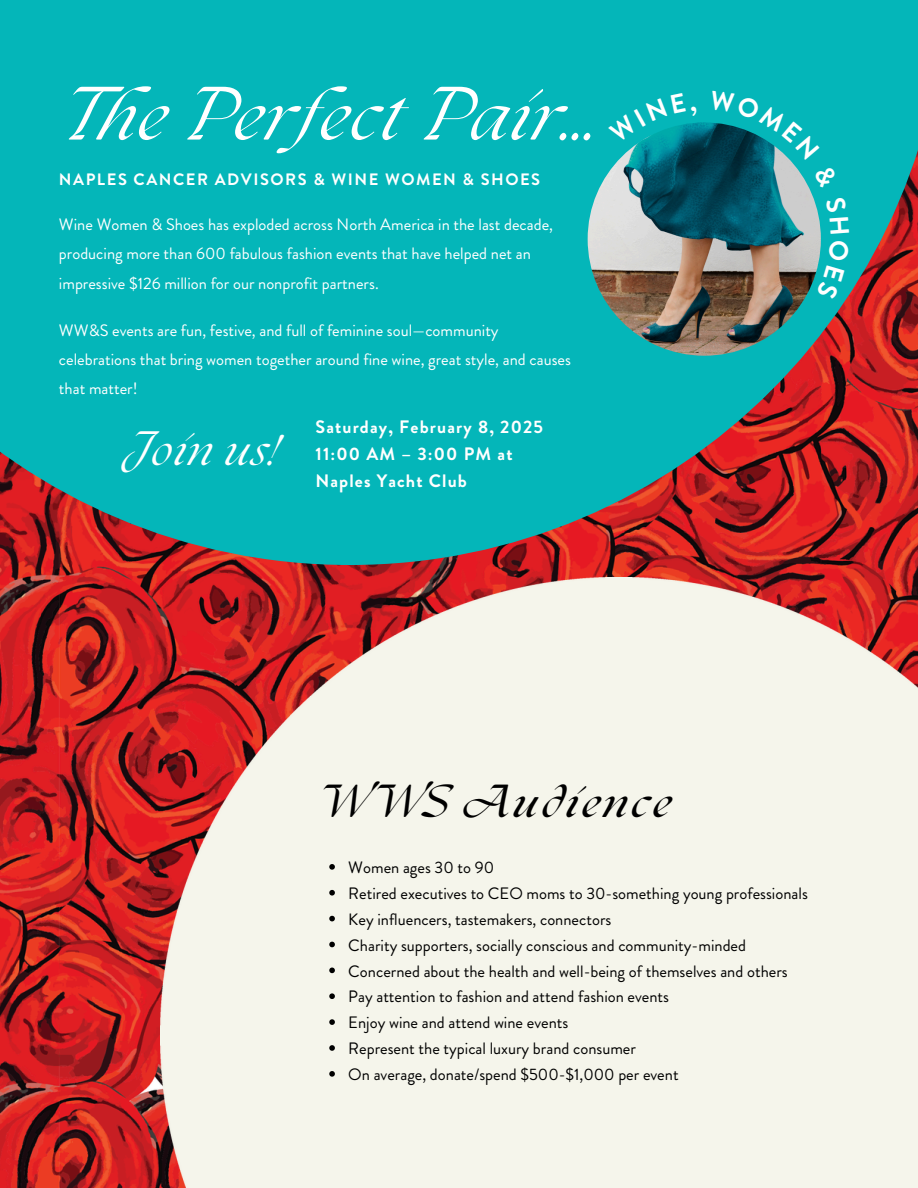
<style>
.page{position:relative;width:918px;height:1188px;background:#fff}
.page>*{position:absolute;margin:0;border:0;box-sizing:border-box;transform-origin:0 0}
.t1{font:italic 66px "The Seasons";letter-spacing:.025em;color:#fff}
.t2{font:italic 42px "The Seasons";letter-spacing:.035em;color:#fff}
.t3{font:italic 700 40.5px "The Seasons";letter-spacing:.09em;color:#000}
.t4{font:700 18px/27px "Brandon Grotesque";letter-spacing:.065em;color:#fff}
.t5{font:16.5px "Brandon Grotesque";color:#000}
.t6{font:16.5px/29.2px "Brandon Grotesque";color:#fff}
.t7{font:700 16.5px "Brandon Grotesque";letter-spacing:.09em;color:#fff}
</style>
<div class="page">
<img style="left:0;top:565px;width:918px;height:623px">
<svg style="left:0;top:0;width:918px;height:565px;background:#219ea0"></svg>
<img style="left:588px;top:122px;width:233px;height:234px;border-radius:50%">
<img style="left:160px;top:577px;width:758px;height:611px">
<svg style="left:329px;top:864px;width:6px;height:6px"></svg>
<svg style="left:329px;top:890px;width:6px;height:6px"></svg>
<svg style="left:329px;top:916px;width:6px;height:5px"></svg>
<svg style="left:329px;top:942px;width:6px;height:5px"></svg>
<svg style="left:329px;top:968px;width:6px;height:5px"></svg>
<svg style="left:329px;top:993px;width:6px;height:6px"></svg>
<svg style="left:329px;top:1019px;width:6px;height:6px"></svg>
<svg style="left:329px;top:1045px;width:6px;height:6px"></svg>
<svg style="left:329px;top:1071px;width:6px;height:6px"></svg>
<svg style="left:608px;top:93px;width:89px;height:50px;background:#03afb4"></svg>
<svg style="left:710px;top:91px;width:129px;height:97px;background:#0f959c"></svg>
<svg style="left:826px;top:196px;width:23px;height:38px"></svg>
<div style="left:816px;top:240px;width:34px;height:60px;background:#04b6b9"></div>
<h3 class="t1" style="left:59px;top:87px;width:541px">The Perfect Pair...</h3>
<p class="t7" style="left:59px;top:167px;width:483px">NAPLES CANCER ADVISORS &amp; WINE WOMEN &amp; SHOES</p>
<p class="t6" style="left:59px;top:210px;width:496px">Wine Women &amp; Shoes has exploded across North America in the last decade, producing more than 600 fabulous fashion events that have helped net an impressive $126 million for our nonprofit partners.</p>
<p class="t6" style="left:59px;top:315px;width:514px">WW&amp;S events are fun, festive, and full of feminine soul—community celebrations that bring women together around fine wine, great style, and causes that matter!</p>
<p class="t2" style="left:127px;top:431px;width:153px">Join us!</p>
<p class="t4" style="left:315px;top:413px;width:229px">Saturday, February 8, 2025<br>11:00 AM – 3:00 PM at<br>Naples Yacht Club</p>
<p class="t3" style="left:315px;top:785px;width:357px">WWS Audience</p>
<p class="t5" style="left:348px;top:856px;width:147px">Women ages 30 to 90</p>
<p class="t5" style="left:348px;top:882px;width:461px">Retired executives to CEO moms to 30-something young professionals</p>
<h2 class="t5" style="left:348px;top:907px;width:265px">Key influencers, tastemakers, connectors</h2>
<h4 class="t5" style="left:348px;top:933px;width:399px">Charity supporters, socially conscious and community-minded</h4>
<p class="t5" style="left:348px;top:959px;width:441px">Concerned about the health and well-being of themselves and others</p>
<h1 class="t5" style="left:348px;top:985px;width:322px">Pay attention to fashion and attend fashion events</h1>
<p class="t5" style="left:348px;top:1011px;width:222px">Enjoy wine and attend wine events</p>
<p class="t5" style="left:348px;top:1037px;width:289px">Represent the typical luxury brand consumer</p>
<p class="t5" style="left:348px;top:1063px;width:332px">On average, donate/spend $500-$1,000 per event</p>
</div>
